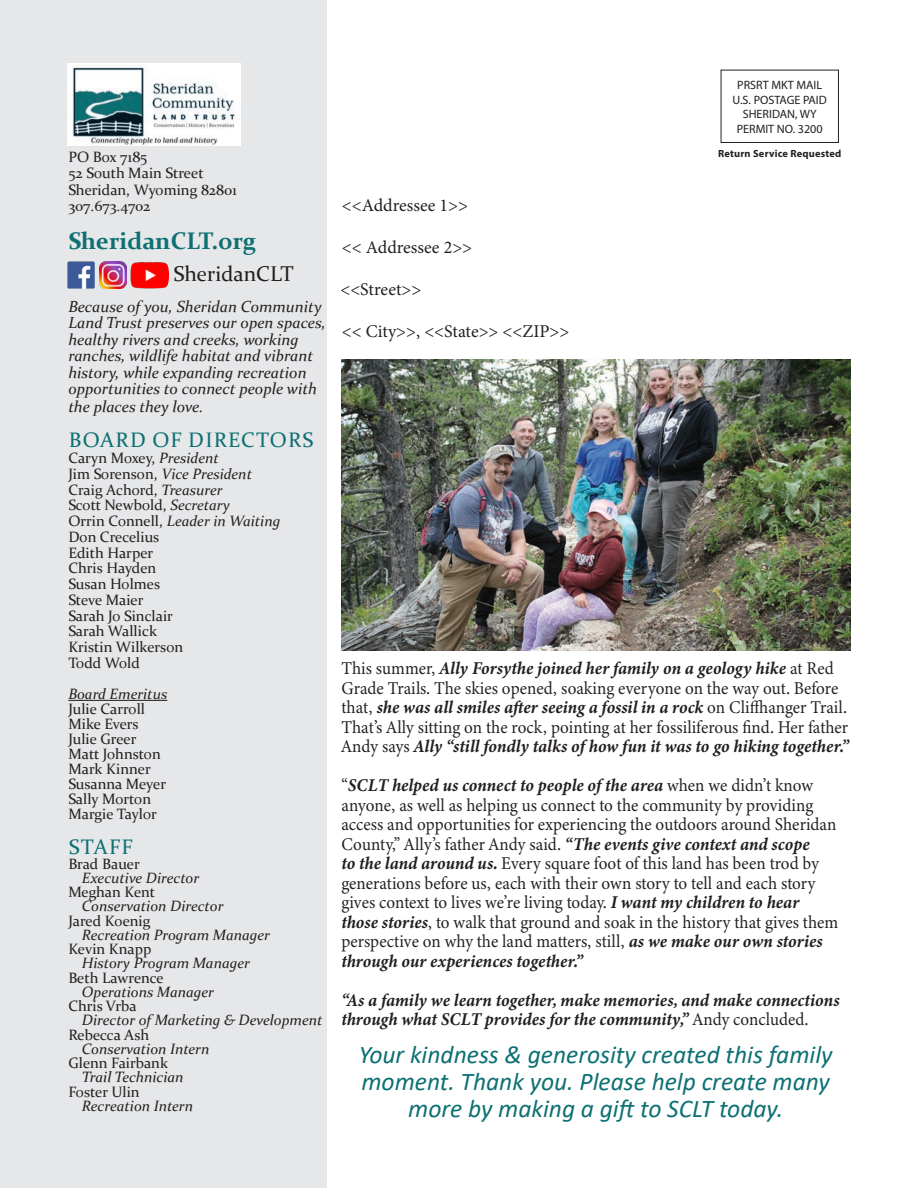
<style>
.page{position:relative;width:918px;height:1188px;background:#fff}
.page>*{position:absolute;margin:0;border:0;box-sizing:border-box;transform-origin:0 0}
.t1{font:italic 25.5px/27px "Calibri";color:#0d7073;text-align:center}
.t2{font:700 24px "Constantia";color:#0d7073}
.t3{font:21.45px "Constantia";color:#231f20}
.t4{font:21px "Constantia";letter-spacing:.06em;color:#0d7073}
.t5{font:18px/19.5px "Minion Variable Concept";color:#231f20;scale:.95 1}
.t6{font:italic 18px/19.5px "Minion Variable Concept";color:#231f20;scale:.95 1}
.t7{font:18px "Minion Pro";color:#231f20}
.t8{font:italic 16.05px/16.5px "Constantia";color:#231f20}
.t9{font:15px "Constantia";color:#231f20}
.t10{font:italic 15px "Constantia";color:#231f20}
.t11{font:12.15px/14.5px "Myriad Pro";color:#231f20;text-align:center}
.t12{font:700 10.35px "Myriad Pro";letter-spacing:.02em;color:#231f20}
.s1{font-style:italic}
.s2{font-style:normal}
</style>
<div class="page">
<div style="left:0;top:0;width:327px;height:1188px;background:#e6e7e9"></div>
<hr style="left:68px;top:700px;width:99px;height:1px;background:#231f20">
<div style="left:721px;top:70px;width:118px;height:73px;border:1px solid #231f20"></div>
<img style="left:131px;top:262px;width:37px;height:27px">
<img style="left:99px;top:262px;width:27px;height:27px">
<img style="left:68px;top:262px;width:27px;height:27px">
<div style="left:68px;top:63px;width:173px;height:82px;background:#fff"></div>
<img style="left:69px;top:65px;width:167px;height:80px">
<img style="left:341px;top:359px;width:509px;height:291px">
<p class="t9" style="left:68px;top:146px;width:81px">PO Box 7185</p>
<p class="t9" style="left:68px;top:163px;width:137px">52 South Main Street</p>
<p class="t9" style="left:68px;top:179px;width:170px">Sheridan, Wyoming 82801</p>
<p class="t9" style="left:68px;top:196px;width:83px">307.673.4702</p>
<p class="t2" style="left:68px;top:224px;width:189px">SheridanCLT.org</p>
<p class="t3" style="left:174px;top:259px;width:122px">SheridanCLT</p>
<p class="t8" style="left:68px;top:297px;width:259px">Because of you, Sheridan Community Land Trust preserves our open spaces, healthy rivers and creeks, working ranches, wildlife habitat and vibrant history, while expanding recreation opportunities to connect people with</p>
<p class="t8" style="left:68px;top:398px;width:137px">the places they love.</p>
<p class="t4" style="left:69px;top:426px;width:246px">BOARD OF DIRECTORS</p>
<p class="t9" style="left:68px;top:448px;width:152px">Caryn Moxey, <span class="s1">President</span></p>
<p class="t10" style="left:68px;top:463px;width:185px"><span class="s2">Jim Sorenson,</span> Vice President</p>
<p class="t9" style="left:68px;top:479px;width:156px">Craig Achord, <span class="s1">Treasurer</span></p>
<p class="t9" style="left:68px;top:495px;width:163px">Scott Newbold, <span class="s1">Secretary</span></p>
<p class="t10" style="left:68px;top:511px;width:214px"><span class="s2">Orrin Connell,</span> Leader in Waiting</p>
<p class="t9" style="left:68px;top:526px;width:93px">Don Crecelius</p>
<p class="t9" style="left:68px;top:542px;width:87px">Edith Harper</p>
<p class="t9" style="left:68px;top:558px;width:89px">Chris Hayden</p>
<p class="t9" style="left:68px;top:574px;width:93px">Susan Holmes</p>
<p class="t9" style="left:68px;top:589px;width:77px">Steve Maier</p>
<p class="t9" style="left:68px;top:605px;width:106px">Sarah Jo Sinclair</p>
<p class="t9" style="left:68px;top:621px;width:90px">Sarah Wallick</p>
<p class="t9" style="left:68px;top:637px;width:116px">Kristin Wilkerson</p>
<p class="t9" style="left:68px;top:652px;width:73px">Todd Wold</p>
<p class="t10" style="left:68px;top:684px;width:101px">Board Emeritus</p>
<p class="t9" style="left:68px;top:699px;width:78px">Julie Carroll</p>
<p class="t9" style="left:68px;top:714px;width:72px">Mike Evers</p>
<p class="t9" style="left:68px;top:729px;width:70px">Julie Greer</p>
<p class="t9" style="left:68px;top:744px;width:94px">Matt Johnston</p>
<p class="t9" style="left:68px;top:759px;width:84px">Mark Kinner</p>
<p class="t9" style="left:68px;top:774px;width:99px">Susanna Meyer</p>
<p class="t9" style="left:68px;top:789px;width:84px">Sally Morton</p>
<p class="t9" style="left:68px;top:804px;width:90px">Margie Taylor</p>
<p class="t4" style="left:69px;top:833px;width:65px">STAFF</p>
<p class="t9" style="left:68px;top:853px;width:73px">Brad Bauer</p>
<p class="t10" style="left:82px;top:868px;width:119px">Executive Director</p>
<p class="t9" style="left:68px;top:882px;width:88px">Meghan Kent</p>
<p class="t10" style="left:82px;top:896px;width:143px">Conservation Director</p>
<p class="t9" style="left:68px;top:910px;width:84px">Jared Koenig</p>
<p class="t10" style="left:82px;top:925px;width:190px">Recreation Program Manager</p>
<p class="t9" style="left:68px;top:939px;width:85px">Kevin Knapp</p>
<p class="t10" style="left:82px;top:953px;width:170px">History Program Manager</p>
<p class="t9" style="left:68px;top:967px;width:97px">Beth Lawrence</p>
<p class="t10" style="left:82px;top:982px;width:134px">Operations Manager</p>
<p class="t9" style="left:68px;top:996px;width:70px">Chris Vrba</p>
<p class="t10" style="left:82px;top:1010px;width:242px">Director of Marketing &amp; Development</p>
<p class="t9" style="left:68px;top:1024px;width:82px">Rebecca Ash</p>
<p class="t10" style="left:82px;top:1039px;width:129px">Conservation Intern</p>
<p class="t9" style="left:68px;top:1053px;width:101px">Glenn Fairbank</p>
<p class="t10" style="left:82px;top:1067px;width:103px">Trail Technician</p>
<p class="t9" style="left:68px;top:1081px;width:73px">Foster Ulin</p>
<p class="t10" style="left:82px;top:1096px;width:113px">Recreation Intern</p>
<p class="t7" style="left:342px;top:193px;width:128px">&lt;&lt;Addressee 1&gt;&gt;</p>
<p class="t7" style="left:342px;top:235px;width:132px">&lt;&lt; Addressee 2&gt;&gt;</p>
<p class="t7" style="left:340px;top:277px;width:82px">&lt;&lt;Street&gt;&gt;</p>
<p class="t7" style="left:342px;top:319px;width:229px">&lt;&lt; City&gt;&gt;, &lt;&lt;State&gt;&gt; &lt;&lt;ZIP&gt;&gt;</p>
<p class="t11" style="left:733px;top:77px;width:96px">PRSRT MKT MAIL<br>U.S. POSTAGE PAID<br>SHERIDAN, WY<br>PERMIT NO. 3200</p>
<p class="t12" style="left:718px;top:146px;width:125px">Return Service Requested</p>
<p class="t5" style="left:341px;top:658px;width:536px">This summer, <span class="s1">Ally Forsythe joined her family on a geology hike</span> at Red Grade Trails. The skies opened, soaking everyone on the way out. Before that, <span class="s1">she was all smiles after seeing a fossil in a rock</span> on Cliffhanger Trail.<br>That’s Ally sitting on the rock, pointing at her fossiliferous find. Her father Andy says <span class="s1">Ally “still fondly talks of how fun it was to go hiking together.”</span></p>
<p class="t5" style="left:341px;top:775px;width:525px">“<span class="s1">SCLT helped us connect to people of the area</span> when we didn’t know anyone, as well as helping us connect to the community by providing access and opportunities for experiencing the outdoors around Sheridan County,” Ally’s father Andy said. <span class="s1">“The events give context and scope<br>to the land around us.</span> Every square foot of this land has been trod by generations before us, each with their own story to tell and each story gives context to lives we’re living today. <span class="s1">I want my children to hear those stories</span>, to walk that ground and soak in the history that gives them perspective on why the land matters, still, <span class="s1">as we make our own stories through our experiences together.”</span></p>
<p class="t6" style="left:341px;top:990px;width:526px">“As a family we learn together, make memories, and make connections through what SCLT provides for the community,” <span class="s2">Andy concluded.</span></p>
<p class="t1" style="left:359px;top:1040px;width:475px">Your kindness &amp; generosity created this family moment. Thank you. Please help create many more by making a gift to SCLT today.</p>
</div>
